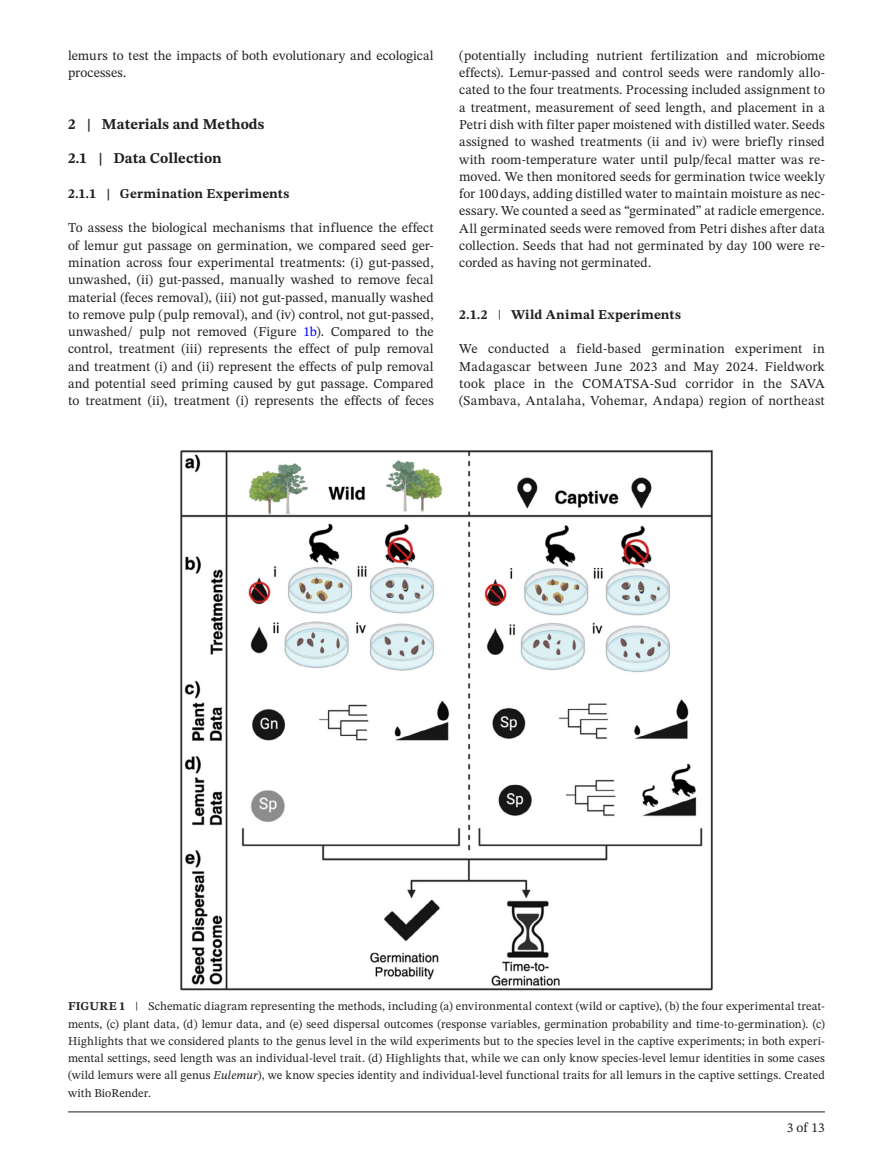
<style>
.page{position:relative;width:893px;height:1174px;background:#fff}
.page>*{position:absolute;margin:0;border:0;box-sizing:border-box;transform-origin:0 0}
.t1{font:700 15px "STIX Two Text";color:#231f20}
.t2{font:13.5px/17.2px "STIX Two Text";letter-spacing:.01em;color:#231f20;text-align:justify}
.t3{font:700 13.5px "STIX Two Text";letter-spacing:.02em;color:#231f20}
.t4{font:12px/17.2px "STIX Two Text";letter-spacing:.01em;color:#231f20;text-align:justify}
.s1{color:#00f}
.s2{font-weight:400}
.s3{font-weight:700}
.s4{font-style:italic}
</style>
<div class="page">
<hr style="left:68px;top:1111px;width:757px;height:1px;background:#231f20">
<img style="left:180px;top:450px;width:533px;height:540px">
<p class="t2" style="left:68px;top:47px;width:367px">lemurs to test the impacts of both evolutionary and ecological processes.</p>
<p class="t1" style="left:68px;top:113px;width:198px">2 | Materials and Methods</p>
<p class="t1" style="left:68px;top:148px;width:155px">2.1 | Data Collection</p>
<p class="t3" style="left:68px;top:184px;width:223px">2.1.1 | Germination Experiments</p>
<p class="t2" style="left:68px;top:219px;width:367px">To assess the biological mechanisms that influence the effect of lemur gut passage on germination, we compared seed ger&shy;mination across four experimental treatments: (i) gut-passed, unwashed, (ii) gut-passed, manually washed to remove fecal material (feces removal), (iii) not gut-passed, manually washed to remove pulp (pulp removal), and (iv) control, not gut-passed, unwashed/ pulp not removed (Figure <span class="s1">1b</span>). Compared to the control, treatment (iii) represents the effect of pulp removal and treatment (i) and (ii) represent the effects of pulp removal and potential seed priming caused by gut passage. Compared to treatment (ii), treatment (i) represents the effects of feces</p>
<p class="t2" style="left:459px;top:47px;width:367px">(potentially including nutrient fertilization and microbiome effects). Lemur-passed and control seeds were randomly allo&shy;cated to the four treatments. Processing included assignment to a treatment, measurement of seed length, and placement in a Petri dish with filter paper moistened with distilled water. Seeds assigned to washed treatments (ii and iv) were briefly rinsed with room-temperature water until pulp/fecal matter was re&shy;moved. We then monitored seeds for germination twice weekly for 100days, adding distilled water to maintain moisture as nec&shy;essary. We counted a seed as “germinated” at radicle emergence.<br>All germinated seeds were removed from Petri dishes after data collection. Seeds that had not germinated by day 100 were re&shy;corded as having not germinated.</p>
<p class="t3" style="left:459px;top:305px;width:223px">2.1.2 <span class="s2">|</span> Wild Animal Experiments</p>
<p class="t2" style="left:459px;top:340px;width:367px">We conducted a field-based germination experiment in Madagascar between June 2023 and May 2024. Fieldwork took place in the COMATSA-Sud corridor in the SAVA (Sambava, Antalaha, Vohemar, Andapa) region of northeast</p>
<p class="t4" style="left:68px;top:997px;width:758px"><span class="s3">FIGURE 1</span> | Schematic diagram representing the methods, including (a) environmental context (wild or captive), (b) the four experimental treat&shy;ments, (c) plant data, (d) lemur data, and (e) seed dispersal outcomes (response variables, germination probability and time-to-germination). (c)<br>Highlights that we considered plants to the genus level in the wild experiments but to the species level in the captive experiments; in both experi&shy;mental settings, seed length was an individual-level trait. (d) Highlights that, while we can only know species-level lemur identities in some cases (wild lemurs were all genus <span class="s4">Eulemur</span>), we know species identity and individual-level functional traits for all lemurs in the captive settings. Created with BioRender.</p>
<p class="t2" style="left:787px;top:1119px;width:40px">3 of 13</p>
</div>
